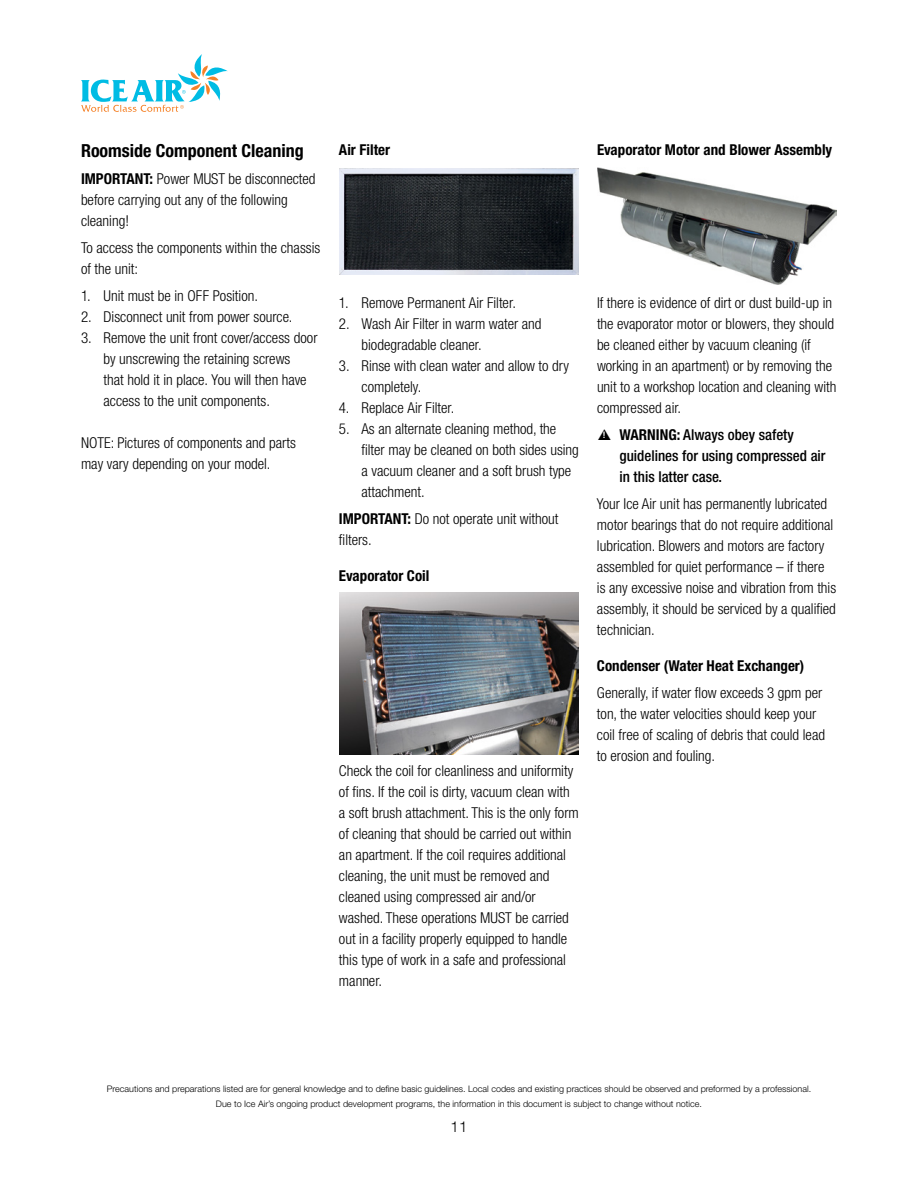
<style>
.page{position:relative;width:918px;height:1188px;background:#fff}
.page>*{position:absolute;margin:0;border:0;box-sizing:border-box;transform-origin:0 0}
.t1{font:700 condensed 18px "Helvetica Neue LT Std";color:#000}
.t2{font:300 condensed 15px/21px "Helvetica Neue LT Std";color:#000}
.t3{font:700 condensed 15px "Helvetica Neue LT Std";color:#000}
.t4{font:500 condensed 15px/21px "Helvetica Neue LT Std";color:#000}
.t5{font:300 15px "Helvetica Neue LT Std";color:#000}
.t6{font:300 9px/15px "Helvetica Neue LT Std";color:#000;text-align:center}
.s1{font-weight:700}
.s2{font-weight:700;font-size:9px;color:#fff}
</style>
<div class="page">
<svg style="left:81px;top:54px;width:147px;height:58px"></svg>
<img style="left:339px;top:592px;width:240px;height:162px">
<img style="left:339px;top:168px;width:240px;height:107px">
<img style="left:597px;top:167px;width:240px;height:118px">
<p class="t1" style="left:81px;top:140px;width:224px">Roomside Component Cleaning</p>
<p class="t2" style="left:81px;top:168px;width:236px"><span class="s1">IMPORTANT:</span> Power MUST be disconnected before carrying out any of the following cleaning!</p>
<p class="t2" style="left:81px;top:237px;width:241px">To access the components within the chassis of the unit:</p>
<p class="t2" style="left:81px;top:285px;width:178px">1. Unit must be in OFF Position.</p>
<p class="t2" style="left:81px;top:306px;width:213px">2. Disconnect unit from power source.</p>
<p class="t2" style="left:104px;top:327px;width:216px;text-indent:-22px">3. Remove the unit front cover/access door by unscrewing the retaining screws<br>that hold it in place. You will then have access to the unit components.</p>
<p class="t2" style="left:81px;top:432px;width:216px">NOTE: Pictures of components and parts may vary depending on your model.</p>
<p class="t3" style="left:339px;top:140px;width:53px">Air Filter</p>
<p class="t3" style="left:597px;top:140px;width:237px">Evaporator Motor and Blower Assembly</p>
<p class="t2" style="left:339px;top:292px;width:178px">1. Remove Permanent Air Filter.</p>
<p class="t2" style="left:361px;top:313px;width:182px;text-indent:-22px">2. Wash Air Filter in warm water and biodegradable cleaner.</p>
<p class="t2" style="left:361px;top:355px;width:209px;text-indent:-22px">3. Rinse with clean water and allow to dry completely.</p>
<p class="t2" style="left:339px;top:397px;width:117px">4. Replace Air Filter.</p>
<p class="t2" style="left:361px;top:418px;width:219px;text-indent:-22px">5. As an alternate cleaning method, the filter may be cleaned on both sides using a vacuum cleaner and a soft brush type attachment.</p>
<p class="t2" style="left:339px;top:508px;width:221px"><span class="s1">IMPORTANT:</span> Do not operate unit without filters.</p>
<p class="t3" style="left:339px;top:566px;width:92px">Evaporator Coil</p>
<p class="t2" style="left:339px;top:760px;width:241px">Check the coil for cleanliness and uniformity of fins. If the coil is dirty, vacuum clean with a soft brush attachment. This is the only form of cleaning that should be carried out within an apartment. If the coil requires additional cleaning, the unit must be removed and cleaned using compressed air and/or washed. These operations MUST be carried out in a facility properly equipped to handle this type of work in a safe and professional manner.</p>
<p class="t2" style="left:597px;top:292px;width:241px">If there is evidence of dirt or dust build-up in the evaporator motor or blowers, they should be cleaned either by vacuum cleaning (if working in an apartment) or by removing the unit to a workshop location and cleaning with compressed air.</p>
<p class="t4" style="left:619px;top:424px;width:208px;text-indent:-17px"><span class="s2">!</span> <span class="s1">WARNING:</span> Always obey safety guidelines for using compressed air in this latter case.</p>
<p class="t2" style="left:597px;top:493px;width:241px">Your Ice Air unit has permanently lubricated motor bearings that do not require additional lubrication. Blowers and motors are factory assembled for quiet performance – if there is any excessive noise and vibration from this assembly, it should be serviced by a qualified technician.</p>
<p class="t3" style="left:597px;top:656px;width:209px">Condenser (Water Heat Exchanger)</p>
<p class="t2" style="left:597px;top:682px;width:230px">Generally, if water flow exceeds 3 gpm per ton, the water velocities should keep your coil free of scaling of debris that could lead to erosion and fouling.</p>
<p class="t6" style="left:107px;top:1081px;width:706px">Precautions and preparations listed are for general knowledge and to define basic guidelines. Local codes and existing practices should be observed and preformed by a professional.<br>Due to Ice Air’s ongoing product development programs, the information in this document is subject to change without notice.</p>
<p class="t5" style="left:451px;top:1118px;width:18px">11</p>
</div>
